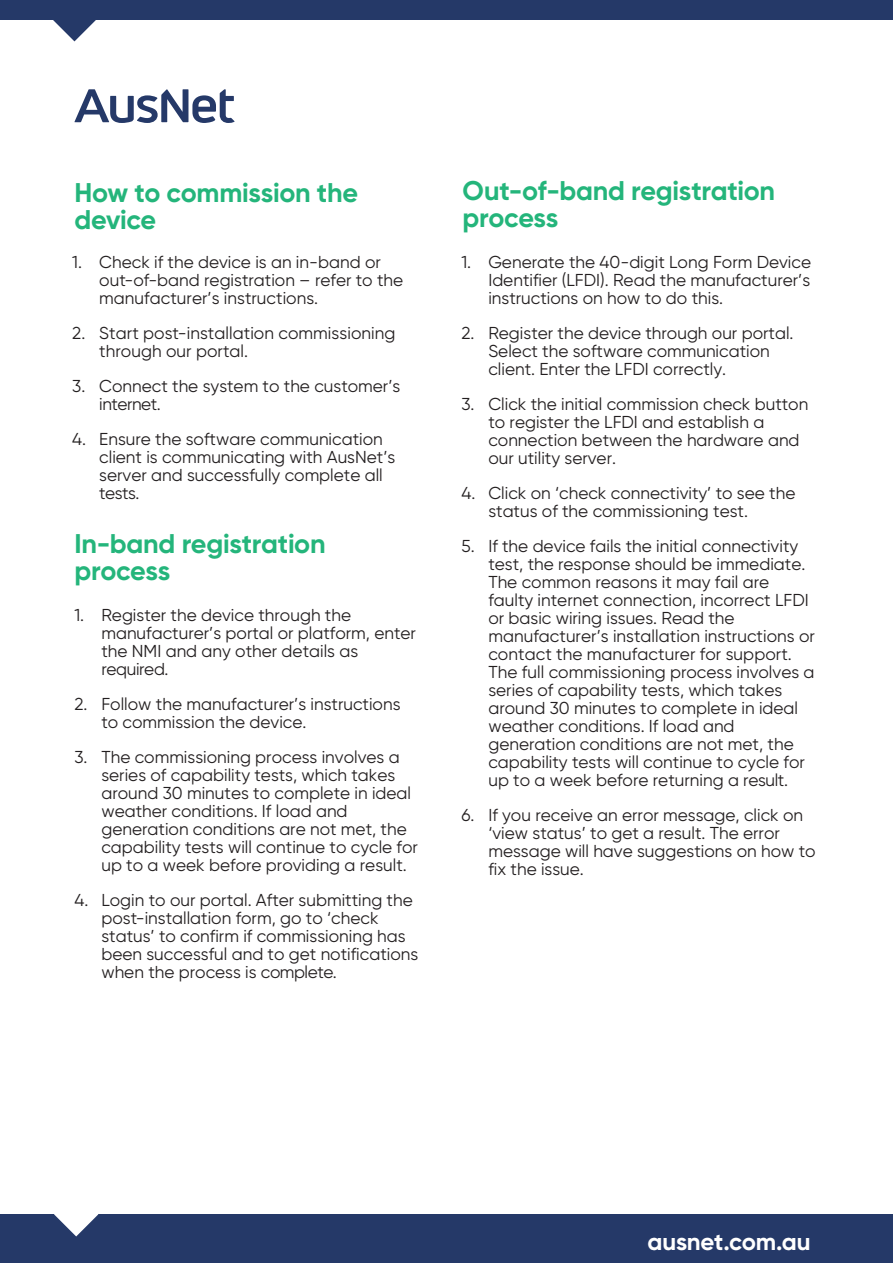
<style>
.page{position:relative;width:893px;height:1263px;background:#fff}
.page>*{position:absolute;margin:0;border:0;box-sizing:border-box;transform-origin:0 0}
.t1{font:700 27px/27px "Gilroy";letter-spacing:-.01em;color:#24b57b}
.t2{font:700 24px "Gilroy";letter-spacing:-.01em;color:#fff}
.t3{font:17.25px/18px "Gilroy";color:#231f20}
</style>
<div class="page">
<div style="left:0;top:0;width:893px;height:20px;background:#253968"></div>
<svg style="left:53px;top:20px;width:43px;height:21px"></svg>
<svg style="left:74px;top:89px;width:161px;height:34px"></svg>
<div style="left:0;top:1215px;width:893px;height:48px;background:#253968"></div>
<svg style="left:54px;top:1214px;width:44px;height:22px"></svg>
<p class="t1" style="left:74px;top:179px;width:285px">How to commission the device</p>
<p class="t3" style="left:99px;top:253px;width:305px;text-indent:-27px">1. Check if the device is an in-band or out-of-band registration – refer to the manufacturer’s instructions.</p>
<p class="t3" style="left:99px;top:324px;width:298px;text-indent:-27px">2. Start post-installation commissioning through our portal.</p>
<p class="t3" style="left:99px;top:377px;width:303px;text-indent:-27px">3. Connect the system to the customer’s internet.</p>
<p class="t3" style="left:99px;top:430px;width:298px;text-indent:-27px">4. Ensure the software communication client is communicating with AusNet’s server and successfully complete all tests.</p>
<p class="t1" style="left:74px;top:530px;width:253px">In-band registration process</p>
<p class="t3" style="left:101px;top:606px;width:316px;text-indent:-27px">1. Register the device through the manufacturer’s portal or platform, enter the NMI and any other details as required.</p>
<p class="t3" style="left:101px;top:695px;width:301px;text-indent:-27px">2. Follow the manufacturer’s instructions to commission the device.</p>
<p class="t3" style="left:101px;top:748px;width:318px;text-indent:-27px">3. The commissioning process involves a series of capability tests, which takes around 30 minutes to complete in ideal weather conditions. If load and generation conditions are not met, the capability tests will continue to cycle for up to a week before providing a result.</p>
<p class="t3" style="left:101px;top:891px;width:318px;text-indent:-27px">4. Login to our portal. After submitting the post-installation form, go to ‘check status’ to confirm if commissioning has been successful and to get notifications when the process is complete.</p>
<p class="t1" style="left:463px;top:177px;width:314px">Out-of-band registration process</p>
<p class="t3" style="left:488px;top:253px;width:324px;text-align:justify;text-indent:-27px">1. Generate the 40-digit Long Form Device Identifier (LFDI). Read the manufacturer’s instructions on how to do this.</p>
<p class="t3" style="left:488px;top:324px;width:307px;text-indent:-27px">2. Register the device through our portal.<br>Select the software communication client. Enter the LFDI correctly.</p>
<p class="t3" style="left:488px;top:395px;width:321px;text-indent:-27px">3. Click the initial commission check button to register the LFDI and establish a connection between the hardware and our utility server.</p>
<p class="t3" style="left:488px;top:484px;width:309px;text-indent:-27px">4. Click on ‘check connectivity’ to see the status of the commissioning test.</p>
<p class="t3" style="left:488px;top:537px;width:328px;text-indent:-27px">5. If the device fails the initial connectivity test, the response should be immediate.<br>The common reasons it may fail are faulty internet connection, incorrect LFDI or basic wiring issues. Read the manufacturer’s installation instructions or contact the manufacturer for support.<br>The full commissioning process involves a series of capability tests, which takes around 30 minutes to complete in ideal weather conditions. If load and generation conditions are not met, the capability tests will continue to cycle for up to a week before returning a result.</p>
<p class="t3" style="left:488px;top:806px;width:329px;text-indent:-27px">6. If you receive an error message, click on ‘view status’ to get a result. The error message will have suggestions on how to fix the issue.</p>
<p class="t2" style="left:647px;top:1227px;width:165px">ausnet.com.au</p>
</div>
